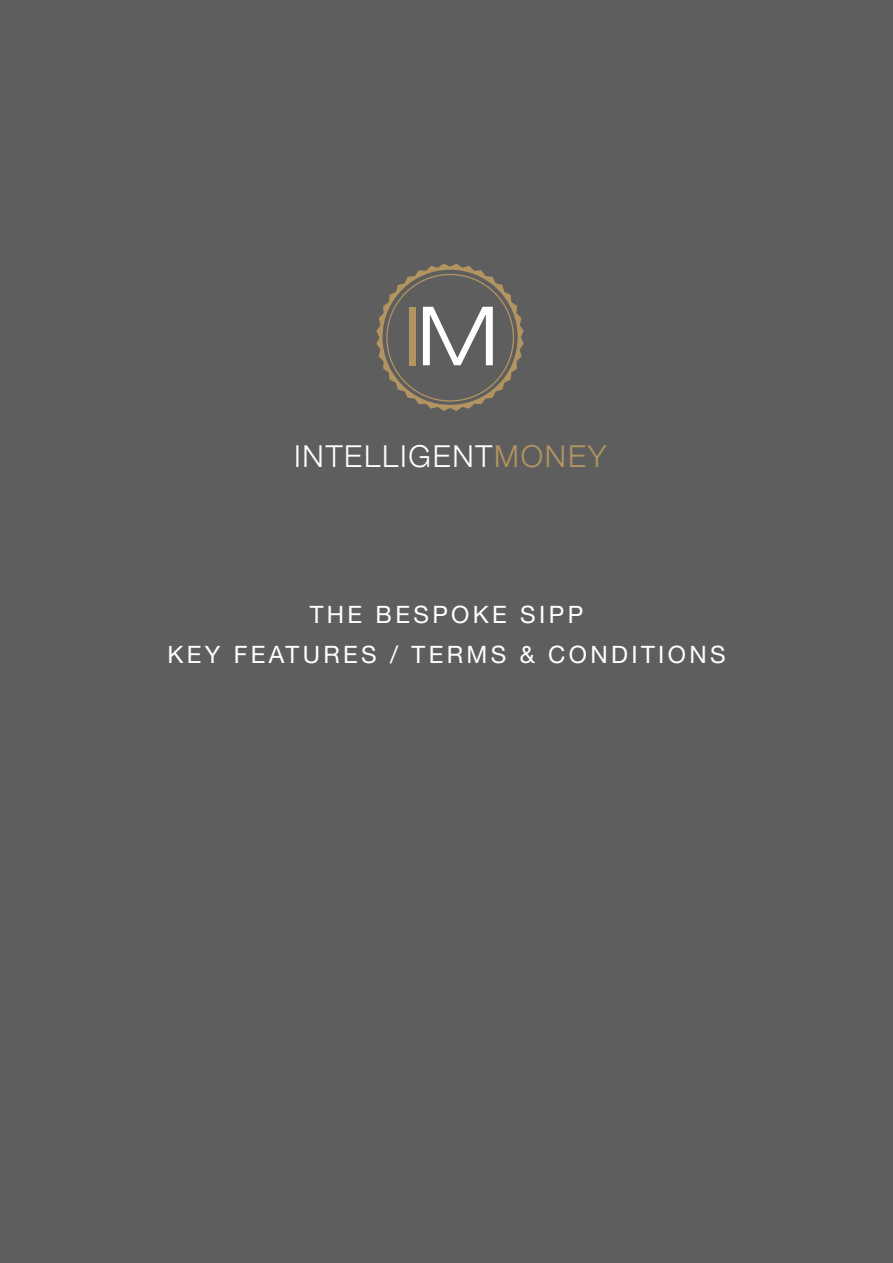
<style>
.page{position:relative;width:893px;height:1263px;background:#5f5e5e}
.page>*{position:absolute;margin:0;border:0;box-sizing:border-box;transform-origin:0 0}
.t1{font:300 81.9px "Helvetica Neue";color:#b29461;scale:1.25 1}
.t2{font:300 30.15px "Helvetica Neue";letter-spacing:.06em;color:#fff}
.t3{font:24px/39.8px "Helvetica Neue";letter-spacing:.14em;color:#fff;text-align:center}
.s1{color:#fff}
.s2{color:#b29461}
</style>
<div class="page">
<svg style="left:376px;top:264px;width:148px;height:147px"></svg>
<h1 class="t1" style="left:401px;top:270px;width:80px">I<span class="s1">M</span></h1>
<p class="t2" style="left:294px;top:432px;width:314px">INTELLIGENT<span class="s2">MONEY</span></p>
<p class="t3" style="left:167px;top:594px;width:560px">THE BESPOKE SIPP<br>KEY FEATURES / TERMS &amp; CONDITIONS</p>
</div>
